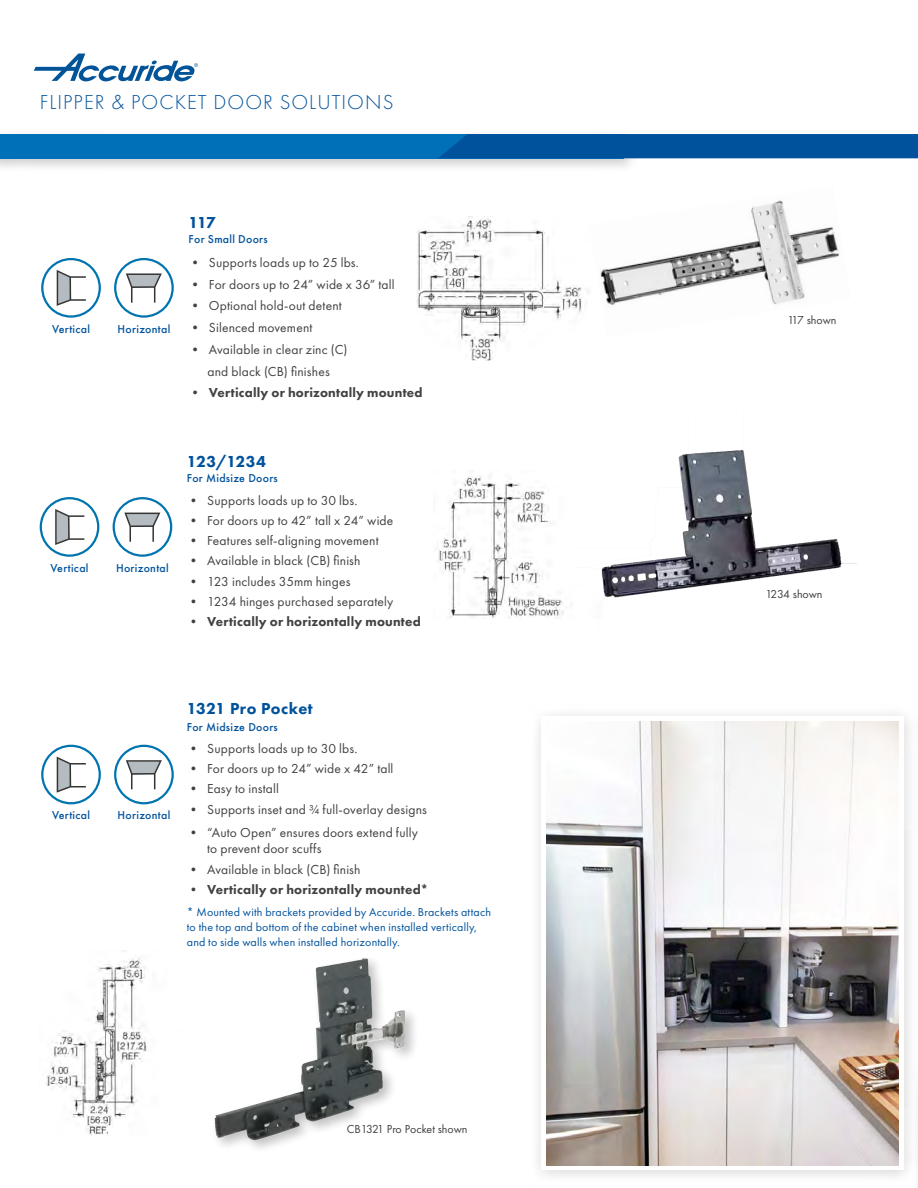
<style>
.page{position:relative;width:918px;height:1188px;background:#fff}
.page>*{position:absolute;margin:0;border:0;box-sizing:border-box;transform-origin:0 0}
.t1{font:300 21px "Futura PT";letter-spacing:.05em;color:#00529c}
.t2{font:800 16.5px "Futura PT";letter-spacing:.015em;color:#00529c}
.t3{font:13.5px/21.8px "Futura PT";letter-spacing:.01em;color:#414042;text-align:center}
.t4{font:800 13.5px "Futura PT";letter-spacing:.015em;color:#414042}
.t5{font:12px/15px "Futura PT";letter-spacing:.015em;color:#00529c}
.t6{font:12px "Futura PT";color:#414042}
.t7{font:500 10.5px "Futura";letter-spacing:.025em;color:#00529c}
.s1{font-weight:400}
</style>
<div class="page">
<div style="left:0;top:128px;width:639px;height:46px;background:#000;opacity:.2"></div>
<div style="left:0;top:134px;width:623px;height:24px;background:#0071b9"></div>
<div style="left:439px;top:134px;width:479px;height:24px;background:#00529c"></div>
<hr style="left:917px;top:1078px;width:1px;height:110px;background:#0071b9">
<img style="left:437px;top:475px;width:127px;height:143px">
<svg style="left:34px;top:54px;width:164px;height:28px"></svg>
<img style="left:46px;top:958px;width:101px;height:177px">
<div style="left:529px;top:704px;width:389px;height:482px;background:#000;opacity:.15"></div>
<div style="left:541px;top:716px;width:363px;height:454px;background:#fff"></div>
<img style="left:547px;top:722px;width:352px;height:443px">
<img style="left:601px;top:450px;width:256px;height:148px">
<img style="left:417px;top:217px;width:172px;height:143px">
<svg style="left:41px;top:258px;width:60px;height:60px"></svg>
<svg style="left:114px;top:258px;width:60px;height:60px"></svg>
<svg style="left:40px;top:497px;width:59px;height:60px"></svg>
<svg style="left:113px;top:497px;width:59px;height:60px"></svg>
<svg style="left:41px;top:745px;width:60px;height:59px"></svg>
<svg style="left:114px;top:745px;width:60px;height:59px"></svg>
<img style="left:600px;top:200px;width:240px;height:105px">
<div style="left:210px;top:954px;width:209px;height:200px;background:#000;opacity:.25"></div>
<img style="left:215px;top:958px;width:190px;height:182px">
<h1 class="t1" style="left:40px;top:90px;width:355px">FLIPPER &amp; POCKET DOOR SOLUTIONS</h1>
<p class="t7" style="left:52px;top:322px;width:40px">Vertical</p>
<p class="t7" style="left:118px;top:322px;width:54px">Horizontal</p>
<p class="t2" style="left:189px;top:212px;width:29px">117</p>
<p class="t7" style="left:189px;top:232px;width:81px">For Small Doors</p>
<p class="t3" style="left:189px;top:251px;width:172px">• Supports loads up to 25 lbs.</p>
<p class="t3" style="left:189px;top:273px;width:207px">• For doors up to 24” wide x 36” tall</p>
<p class="t3" style="left:189px;top:295px;width:155px">• Optional hold-out detent</p>
<p class="t3" style="left:189px;top:317px;width:125px">• Silenced movement</p>
<p class="t3" style="left:189px;top:338px;width:160px">• Available in clear zinc (C) and black (CB) finishes</p>
<p class="t4" style="left:189px;top:384px;width:236px"><span class="s1">•</span> Vertically or horizontally mounted</p>
<p class="t7" style="left:51px;top:561px;width:40px">Vertical</p>
<p class="t7" style="left:116px;top:561px;width:54px">Horizontal</p>
<p class="t2" style="left:187px;top:451px;width:81px">123/1234</p>
<p class="t7" style="left:187px;top:471px;width:92px">For Midsize Doors</p>
<p class="t3" style="left:187px;top:489px;width:172px">• Supports loads up to 30 lbs.</p>
<p class="t3" style="left:187px;top:509px;width:208px">• For doors up to 42” tall x 24” wide</p>
<p class="t3" style="left:187px;top:530px;width:193px">• Features self-aligning movement</p>
<p class="t3" style="left:187px;top:550px;width:175px">• Available in black (CB) finish</p>
<p class="t3" style="left:187px;top:570px;width:165px">• 123 includes 35mm hinges</p>
<p class="t3" style="left:187px;top:590px;width:208px">• 1234 hinges purchased separately</p>
<p class="t4" style="left:187px;top:613px;width:236px"><span class="s1">•</span> Vertically or horizontally mounted</p>
<p class="t7" style="left:52px;top:808px;width:40px">Vertical</p>
<p class="t7" style="left:118px;top:808px;width:54px">Horizontal</p>
<p class="t2" style="left:187px;top:698px;width:128px">1321 Pro Pocket</p>
<p class="t7" style="left:187px;top:719px;width:92px">For Midsize Doors</p>
<p class="t3" style="left:187px;top:738px;width:172px">• Supports loads up to 30 lbs.</p>
<p class="t3" style="left:187px;top:758px;width:208px">• For doors up to 24” wide x 42” tall</p>
<p class="t3" style="left:187px;top:778px;width:93px">• Easy to install</p>
<p class="t3" style="left:187px;top:798px;width:241px">• Supports inset and ¾ full-overlay designs</p>
<p class="t3" style="left:207px;top:824px;width:212px;line-height:16.5px;text-align:left;text-indent:-20px">• “Auto Open” ensures doors extend fully to prevent door scuffs</p>
<p class="t3" style="left:187px;top:858px;width:175px">• Available in black (CB) finish</p>
<p class="t4" style="left:187px;top:881px;width:243px"><span class="s1">•</span> Vertically or horizontally mounted*</p>
<p class="t5" style="left:187px;top:904px;width:306px">* Mounted with brackets provided by Accuride. Brackets attach to the top and bottom of the cabinet when installed vertically, and to side walls when installed horizontally.</p>
<p class="t6" style="left:347px;top:1122px;width:122px">CB1321 Pro Pocket shown</p>
<p class="t6" style="left:788px;top:312px;width:50px">117 shown</p>
<p class="t6" style="left:766px;top:587px;width:59px">1234 shown</p>
</div>
